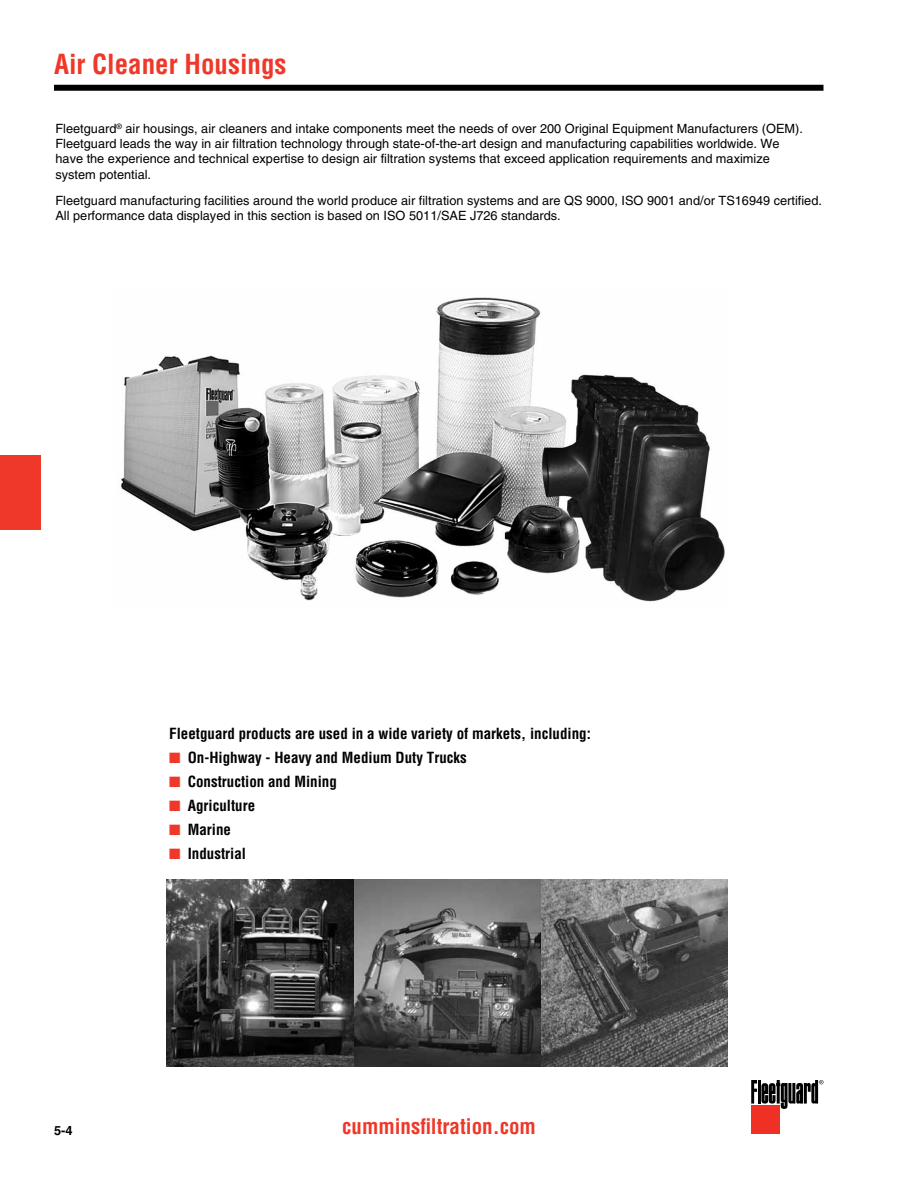
<style>
.page{position:relative;width:918px;height:1188px;background:#fff}
.page>*{position:absolute;margin:0;border:0;box-sizing:border-box;transform-origin:0 0}
.t1{font:700 condensed 27px "Helvetica";color:#ef3829}
.t2{font:700 condensed 21px "Helvetica";color:#ef3829}
.t3{font:700 condensed 15px "Helvetica";color:#000}
.t4{font:12.75px/15.3px "Helvetica";color:#000}
.t5{font:700 12.75px "Helvetica";color:#000}
.s1{color:#ef3829}
</style>
<div class="page">
<div style="left:54px;top:85px;width:770px;height:6px;background:#000"></div>
<div style="left:0;top:455px;width:40px;height:75px;background:#ef3829"></div>
<div style="left:751px;top:1105px;width:29px;height:28px;background:#ee3124"></div>
<svg style="left:751px;top:1080px;width:72px;height:29px"></svg>
<img style="left:167px;top:879px;width:561px;height:187px">
<img style="left:120px;top:297px;width:605px;height:305px">
<h1 class="t1" style="left:54px;top:47px;width:234px">Air Cleaner Housings</h1>
<p class="t4" style="left:55px;top:121px;width:749px">Fleetguard<sup>®</sup> air housings, air cleaners and intake components meet the needs of over 200 Original Equipment Manufacturers (OEM).<br>Fleetguard leads the way in air filtration technology through state-of-the-art design and manufacturing capabilities worldwide. We have the experience and technical expertise to design air filtration systems that exceed application requirements and maximize system potential.</p>
<p class="t4" style="left:55px;top:193px;width:768px">Fleetguard manufacturing facilities around the world produce air filtration systems and are QS 9000, ISO 9001 and/or TS16949 certified.<br>All performance data displayed in this section is based on ISO 5011/SAE J726 standards.</p>
<p class="t3" style="left:169px;top:725px;width:423px">Fleetguard products are used in a wide variety of markets, including:</p>
<p class="t3" style="left:169px;top:749px;width:299px"><span class="s1">■</span> On-Highway - Heavy and Medium Duty Trucks</p>
<p class="t3" style="left:169px;top:773px;width:169px"><span class="s1">■</span> Construction and Mining</p>
<p class="t3" style="left:169px;top:797px;width:88px"><span class="s1">■</span> Agriculture</p>
<p class="t3" style="left:169px;top:821px;width:63px"><span class="s1">■</span> Marine</p>
<p class="t3" style="left:169px;top:845px;width:78px"><span class="s1">■</span> Industrial</p>
<p class="t5" style="left:54px;top:1123px;width:20px">5-4</p>
<h2 class="t2" style="left:342px;top:1113px;width:195px">cumminsfiltration.com</h2>
</div>
